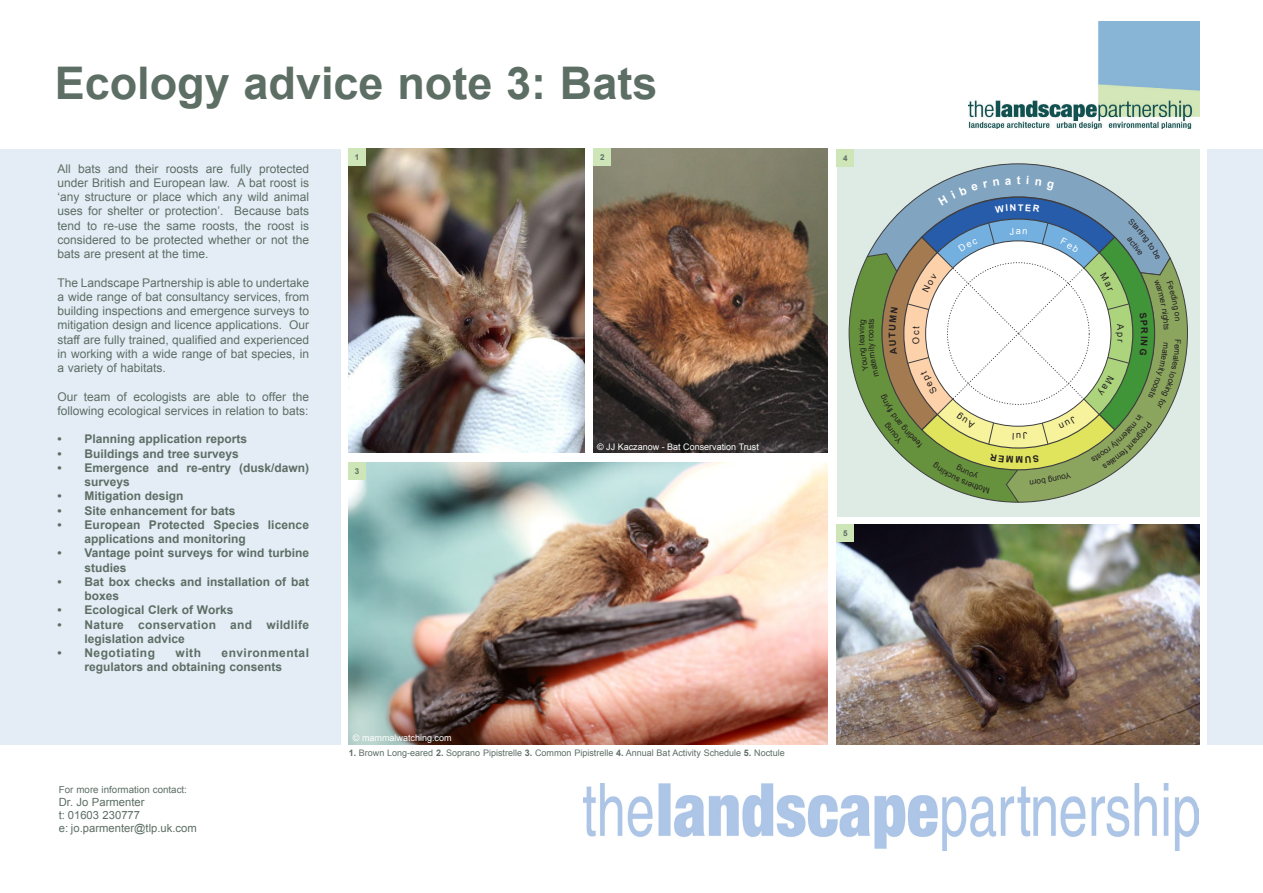
<style>
.page{position:relative;width:1263px;height:893px;background:#fff}
.page>*{position:absolute;margin:0;border:0;box-sizing:border-box;transform-origin:0 0}
.t1{font:700 45px "Arial";color:#5d6e65}
.t2{font:12px/14.2px "Arial";color:#5d6e65;text-align:justify}
.t3{font:700 12px/14.2px "Arial";color:#5d6e65}
.t4{font:700 12px/14.2px "Arial";letter-spacing:.025em;color:#5d6e65}
.t5{font:700 12px "Arial";letter-spacing:.04em;color:#5d6e65}
.t6{font:700 11.55px "Arial";color:#fff}
.t7{font:11.25px "Arial";color:#5d6e65}
.t8{font:9.75px "Arial";color:#5d6e65}
.t9{font:9.3px "Arial";color:#231f20}
.t10{font:700 9.3px "Arial";color:#231f20}
.t11{font:9.3px "Arial";color:#fff}
.t12{font:9px "Arial";color:#5d6e65}
.t13{font:9px "Arial";color:#fff}
.t14{font:700 8.1px "Arial";color:#5d6e65}
.t15{font:8.1px "Arial";color:#231f20}
.s1{font-weight:700}
</style>
<div class="page">
<div style="left:1208px;top:149px;width:55px;height:595px;background:#e4edf6"></div>
<div style="left:837px;top:149px;width:362px;height:368px;background:#deebe4"></div>
<div style="left:0;top:149px;width:340px;height:595px;background:#e4edf6"></div>
<img style="left:584px;top:783px;width:614px;height:67px">
<img style="left:594px;top:149px;width:234px;height:304px">
<img style="left:349px;top:462px;width:479px;height:282px">
<img style="left:349px;top:149px;width:236px;height:304px">
<img style="left:837px;top:524px;width:362px;height:220px">
<div style="left:837px;top:524px;width:17px;height:17px;background:#cee5b8"></div>
<div style="left:837px;top:149px;width:17px;height:17px;background:#cee5b8"></div>
<div style="left:594px;top:149px;width:17px;height:17px;background:#cee5b8"></div>
<div style="left:349px;top:149px;width:17px;height:17px;background:#cee5b8"></div>
<div style="left:349px;top:462px;width:17px;height:17px;background:#cee5b8"></div>
<img style="left:968px;top:21px;width:231px;height:107px">
<svg style="left:848px;top:163px;width:339px;height:340px"></svg>
<p class="t1" style="left:55px;top:54px;width:604px">Ecology advice note 3: Bats</p>
<p class="t2" style="left:58px;top:161px;width:253px">All bats and their roosts are fully protected under British and European law. A bat roost is ‘any structure or place which any wild animal uses for shelter or protection’. Because bats tend to re-use the same roosts, the roost is considered to be protected whether or not the bats are present at the time.</p>
<p class="t2" style="left:58px;top:275px;width:253px">The Landscape Partnership is able to undertake a wide range of bat consultancy services, from building inspections and emergence surveys to mitigation design and licence applications. Our staff are fully trained, qualified and experienced in working with a wide range of bat species, in a variety of habitats.</p>
<p class="t2" style="left:58px;top:389px;width:253px">Our team of ecologists are able to offer the following ecological services in relation to bats:</p>
<p class="t3" style="left:58px;top:432px;width:191px">• Planning application reports</p>
<p class="t3" style="left:58px;top:447px;width:183px">• Buildings and tree surveys</p>
<p class="t3" style="left:85px;top:461px;width:226px;text-indent:-27px">• Emergence and re-entry (dusk/dawn) surveys</p>
<p class="t3" style="left:58px;top:489px;width:127px">• Mitigation design</p>
<p class="t3" style="left:58px;top:504px;width:180px">• Site enhancement for bats</p>
<p class="t3" style="left:85px;top:518px;width:226px;text-indent:-27px">• European Protected Species licence applications and monitoring</p>
<p class="t3" style="left:85px;top:546px;width:226px;text-indent:-27px">• Vantage point surveys for wind turbine studies</p>
<p class="t3" style="left:85px;top:575px;width:226px;text-indent:-27px">• Bat box checks and installation of bat boxes</p>
<p class="t3" style="left:58px;top:603px;width:177px">• Ecological Clerk of Works</p>
<p class="t4" style="left:85px;top:618px;width:226px;text-indent:-27px">• Nature conservation and wildlife legislation advice</p>
<p class="t5" style="left:58px;top:645px;width:99px">• Negotiating</p>
<p class="t3" style="left:176px;top:646px;width:27px">with</p>
<p class="t3" style="left:85px;top:646px;width:226px;text-indent:137px">environmental regulators and obtaining consents</p>
<p class="t14" style="left:355px;top:152px;width:6px">1</p>
<p class="t14" style="left:600px;top:152px;width:6px">2</p>
<p class="t14" style="left:843px;top:153px;width:6px">4</p>
<p class="t14" style="left:355px;top:466px;width:6px">3</p>
<p class="t13" style="left:597px;top:441px;width:163px">© JJ Kaczanow - Bat Conservation Trust</p>
<p class="t14" style="left:843px;top:528px;width:6px">5</p>
<p class="t15" style="left:865px;top:338px;width:6px;rotate:-90deg">o</p>
<p class="t8" style="left:59px;top:783px;width:130px">For more information contact:</p>
<p class="t7" style="left:59px;top:795px;width:87px">Dr. Jo Parmenter</p>
<p class="t7" style="left:59px;top:808px;width:83px">t: 01603 230777</p>
<p class="t7" style="left:59px;top:820px;width:139px">e: jo.parmenter@tlp.uk.com</p>
<p class="t13" style="left:353px;top:732px;width:100px">© mammalwatching.com</p>
<p class="t12" style="left:349px;top:747px;width:437px"><span class="s1">1.</span> Brown Long-eared <span class="s1">2.</span> Soprano Pipistrelle <span class="s1">3.</span> Common Pipistrelle <span class="s1">4.</span> Annual Bat Activity Schedule <span class="s1">5.</span> Noctule</p>
<p class="t9" style="left:910px;top:335px;width:6px;rotate:-90deg">c</p>
<p class="t6" style="left:1017px;top:173px;width:5px">t</p>
<p class="t11" style="left:1016px;top:225px;width:7px">a</p>
<p class="t9" style="left:1021px;top:442px;width:7px;rotate:180deg">u</p>
<p class="t10" style="left:1023px;top:466px;width:9px;rotate:180deg">M</p>
</div>
